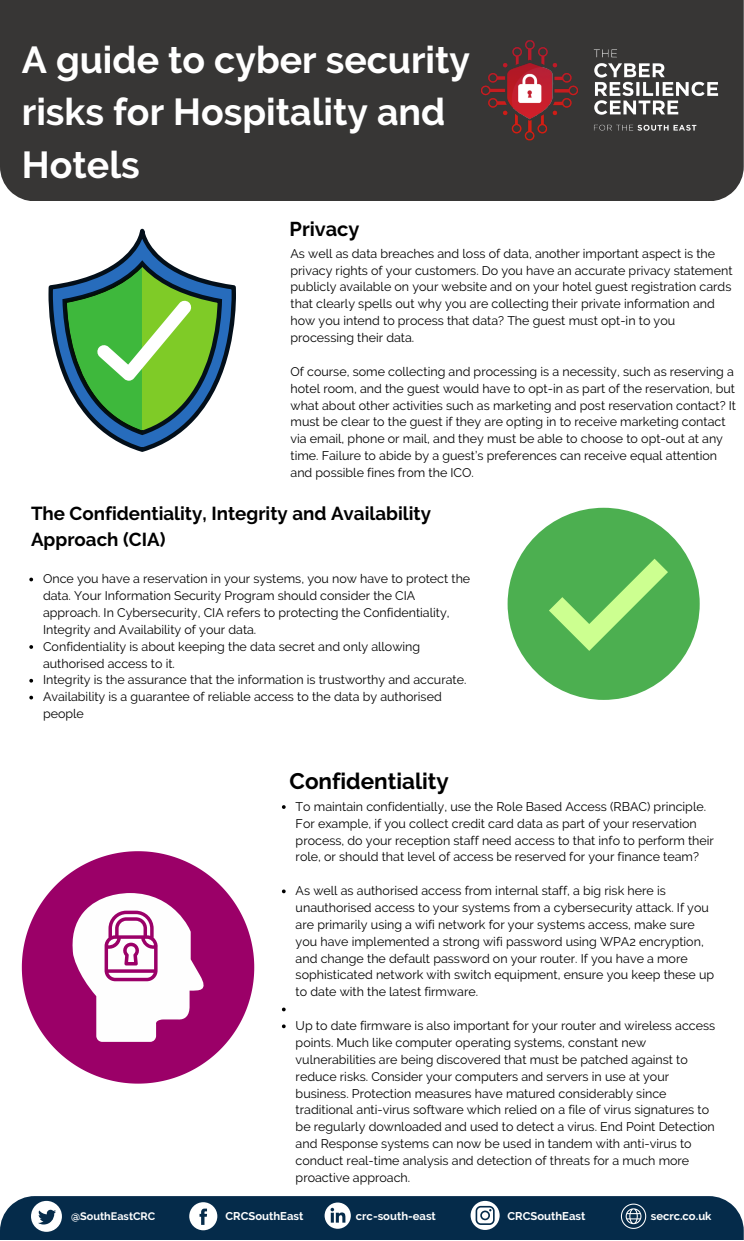
<style>
.page{position:relative;width:744px;height:1241px;background:#fff}
.page>*{position:absolute;margin:0;border:0;box-sizing:border-box;transform-origin:0 0}
.t1{font:700 37.5px/52.5px "Raleway";color:#fff}
.t2{font:700 22.5px "Raleway";color:#000}
.t3{font:700 20px "Raleway";color:#000}
.t4{font:700 18.75px/26.2px "Raleway";color:#000}
.t5{font:12.5px/16.9px "Raleway";color:#000}
.t6{font:700 11.25px "Raleway";color:#fff}
.t7{font:700 10.88px "Raleway";color:#fff}
</style>
<div class="page">
<div style="left:0;top:0;width:743px;height:201px;background:#373635"></div>
<img style="left:479px;top:38px;width:245px;height:106px">
<svg style="left:282px;top:805px;width:4px;height:3px"></svg>
<svg style="left:282px;top:889px;width:4px;height:4px"></svg>
<svg style="left:282px;top:1007px;width:4px;height:4px"></svg>
<svg style="left:282px;top:1024px;width:4px;height:4px"></svg>
<div style="left:0;top:1195px;width:743px;height:44px;background:#052b4a"></div>
<svg style="left:621px;top:1203px;width:25px;height:25px"></svg>
<svg style="left:31px;top:1200px;width:31px;height:31px"></svg>
<svg style="left:189px;top:1202px;width:28px;height:28px"></svg>
<svg style="left:324px;top:1202px;width:27px;height:26px"></svg>
<svg style="left:470px;top:1200px;width:29px;height:29px"></svg>
<svg style="left:48px;top:229px;width:188px;height:223px"></svg>
<svg style="left:62px;top:260px;width:160px;height:175px"></svg>
<svg style="left:22px;top:851px;width:232px;height:232px;fill:#9b0068"></svg>
<svg style="left:71px;top:893px;width:138px;height:148px"></svg>
<div style="left:507px;top:507px;width:192px;height:193px;background:#4caf50;border-radius:50%"></div>
<svg style="left:549px;top:558px;width:119px;height:93px"></svg>
<svg style="left:29px;top:577px;width:4px;height:4px"></svg>
<svg style="left:29px;top:645px;width:4px;height:4px"></svg>
<svg style="left:29px;top:678px;width:4px;height:4px"></svg>
<svg style="left:29px;top:695px;width:4px;height:4px"></svg>
<h1 class="t1" style="left:22px;top:33px;width:450px">A guide to cyber security risks for Hospitality and<br>Hotels</h1>
<h3 class="t3" style="left:289px;top:217px;width:71px">Privacy</h3>
<p class="t5" style="left:290px;top:245px;width:443px">As well as data breaches and loss of data, another important aspect is the privacy rights of your customers. Do you have an accurate privacy statement publicly available on your website and on your hotel guest registration cards that clearly spells out why you are collecting their private information and how you intend to process that data? The guest must opt-in to you processing their data.</p>
<p class="t5" style="left:290px;top:363px;width:447px">Of course, some collecting and processing is a necessity, such as reserving a hotel room, and the guest would have to opt-in as part of the reservation, but what about other activities such as marketing and post reservation contact? It must be clear to the guest if they are opting in to receive marketing contact via email, phone or mail, and they must be able to choose to opt-out at any time. Failure to abide by a guest’s preferences can receive equal attention and possible fines from the ICO.</p>
<h3 class="t4" style="left:31px;top:500px;width:401px">The Confidentiality, Integrity and Availability<br>Approach (CIA)</h3>
<p class="t5" style="left:43px;top:570px;width:429px">Once you have a reservation in your systems, you now have to protect the data. Your Information Security Program should consider the CIA approach. In Cybersecurity, CIA refers to protecting the Confidentiality, Integrity and Availability of your data.<br>Confidentiality is about keeping the data secret and only allowing authorised access to it.<br>Integrity is the assurance that the information is trustworthy and accurate.<br>Availability is a guarantee of reliable access to the data by authorised people</p>
<h2 class="t2" style="left:289px;top:767px;width:161px">Confidentiality</h2>
<p class="t5" style="left:296px;top:797px;width:420px">To maintain confidentially, use the Role Based Access (RBAC) principle.<br>For example, if you collect credit card data as part of your reservation process, do your reception staff need access to that info to perform their role, or should that level of access be reserved for your finance team?</p>
<p class="t5" style="left:296px;top:882px;width:420px">As well as authorised access from internal staff, a big risk here is unauthorised access to your systems from a cybersecurity attack. If you are primarily using a wifi network for your systems access, make sure you have implemented a strong wifi password using WPA2 encryption, and change the default password on your router. If you have a more sophisticated network with switch equipment, ensure you keep these up to date with the latest firmware.</p>
<p class="t5" style="left:296px;top:1017px;width:421px">Up to date firmware is also important for your router and wireless access points. Much like computer operating systems, constant new vulnerabilities are being discovered that must be patched against to reduce risks. Consider your computers and servers in use at your business. Protection measures have matured considerably since traditional anti-virus software which relied on a file of virus signatures to be regularly downloaded and used to detect a virus. End Point Detection and Response systems can now be used in tandem with anti-virus to conduct real-time analysis and detection of threats for a much more proactive approach.</p>
<p class="t7" style="left:71px;top:1209px;width:86px">@SouthEastCRC</p>
<p class="t6" style="left:226px;top:1209px;width:79px">CRCSouthEast</p>
<p class="t6" style="left:356px;top:1209px;width:81px">crc-south-east</p>
<p class="t6" style="left:507px;top:1209px;width:79px">CRCSouthEast</p>
<p class="t6" style="left:650px;top:1209px;width:62px">secrc.co.uk</p>
</div>
